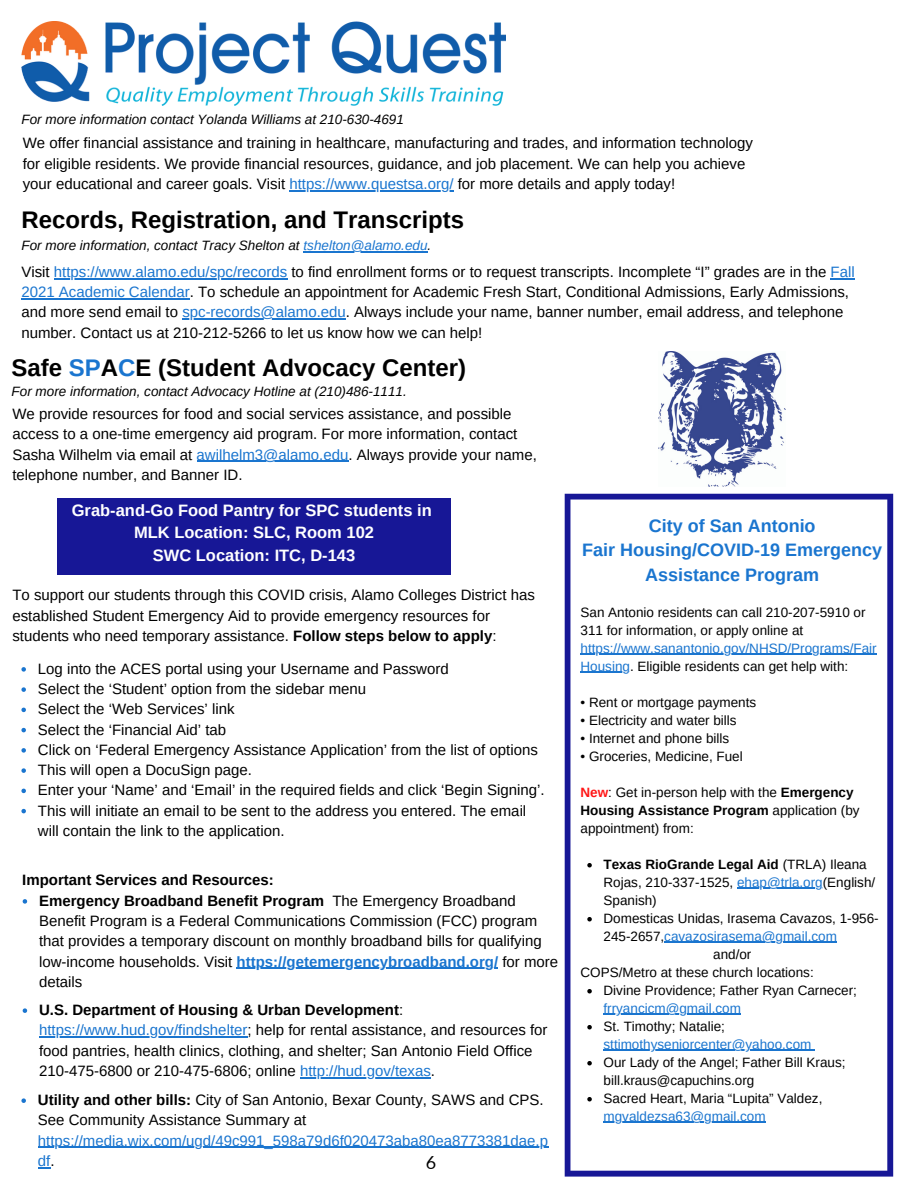
<style>
.page{position:relative;width:918px;height:1188px;background:#fff}
.page>*{position:absolute;margin:0;border:0;box-sizing:border-box;transform-origin:0 0}
.t1{font:700 24px "Arimo";color:#000}
.t2{font:700 18px "Arimo";color:#1a75cf}
.t3{font:18px "Lato";color:#000}
.t4{font:700 16.5px "Arimo";color:#fff}
.t5{font:15px/20.2px "Arimo";color:#000}
.t6{font:700 15px "Arimo";color:#000}
.t7{font:13.5px/18px "Arimo";color:#000}
.t8{font:italic 13.5px "Arimo";color:#000}
.t9{font:13.5px/18px "Arimo";color:#1a75cf}
.t10{font:700 13.5px "Arimo";color:#000}
.s1{color:#1a75cf}
.s2{font-weight:700}
.s3{font-weight:700;color:#1a75cf}
.s4{font-weight:700;color:#ff1616}
.s5{font-weight:400}
.s6{color:#000}
</style>
<div class="page">
<img style="left:21px;top:22px;width:484px;height:83px">
<hr style="left:54px;top:278px;width:233px;height:1px;background:#1a75cf">
<svg style="left:831px;top:278px;width:24px;height:1px"></svg>
<hr style="left:21px;top:298px;width:169px;height:1px;background:#1a75cf">
<hr style="left:182px;top:319px;width:164px;height:1px;background:#1a75cf">
<svg style="left:565px;top:494px;width:328px;height:683px"></svg>
<svg style="left:587px;top:863px;width:5px;height:4px"></svg>
<hr style="left:737px;top:888px;width:86px;height:1px;background:#1a75cf">
<svg style="left:587px;top:917px;width:5px;height:4px"></svg>
<hr style="left:664px;top:942px;width:173px;height:1px;background:#1a75cf">
<svg style="left:587px;top:989px;width:5px;height:4px"></svg>
<hr style="left:604px;top:1014px;width:137px;height:1px;background:#1a75cf">
<svg style="left:587px;top:1025px;width:5px;height:4px"></svg>
<hr style="left:604px;top:1050px;width:208px;height:1px;background:#1a75cf">
<svg style="left:587px;top:1061px;width:5px;height:4px"></svg>
<svg style="left:587px;top:1097px;width:5px;height:4px"></svg>
<hr style="left:604px;top:1122px;width:162px;height:1px;background:#1a75cf">
<hr style="left:581px;top:654px;width:296px;height:1px;background:#1a75cf">
<hr style="left:581px;top:672px;width:49px;height:1px;background:#1a75cf">
<img style="left:658px;top:352px;width:127px;height:135px">
<div style="left:57px;top:498px;width:394px;height:77px;background:#171796"></div>
<hr style="left:289px;top:190px;width:165px;height:1px;background:#1a75cf">
<hr style="left:304px;top:251px;width:124px;height:1px;background:#1a75cf">
<hr style="left:197px;top:461px;width:152px;height:1px;background:#1a75cf">
<svg style="left:23px;top:1008px;width:4px;height:5px"></svg>
<hr style="left:39px;top:1037px;width:208px;height:1px;background:#1a75cf">
<hr style="left:300px;top:1077px;width:131px;height:1px;background:#1a75cf">
<svg style="left:21px;top:1098px;width:5px;height:5px"></svg>
<hr style="left:38px;top:1147px;width:511px;height:1px;background:#1a75cf">
<svg style="left:38px;top:1167px;width:12px;height:1px"></svg>
<svg style="left:23px;top:899px;width:4px;height:5px"></svg>
<hr style="left:237px;top:968px;width:261px;height:1px;background:#1a75cf">
<svg style="left:21px;top:667px;width:5px;height:5px"></svg>
<svg style="left:21px;top:687px;width:5px;height:5px"></svg>
<svg style="left:21px;top:708px;width:5px;height:4px"></svg>
<svg style="left:21px;top:728px;width:5px;height:4px"></svg>
<svg style="left:21px;top:748px;width:5px;height:5px"></svg>
<svg style="left:21px;top:768px;width:5px;height:5px"></svg>
<svg style="left:21px;top:789px;width:5px;height:4px"></svg>
<svg style="left:21px;top:809px;width:5px;height:4px"></svg>
<p class="t8" style="left:21px;top:111px;width:384px">For more information contact Yolanda Williams at 210-630-4691</p>
<p class="t5" style="left:23px;top:133px;width:732px">We offer financial assistance and training in healthcare, manufacturing and trades, and information technology for eligible residents. We provide financial resources, guidance, and job placement. We can help you achieve your educational and career goals. Visit <span class="s1">https://www.questsa.org/</span> for more details and apply today!</p>
<p class="t1" style="left:21px;top:206px;width:444px">Records, Registration, and Transcripts</p>
<p class="t8" style="left:21px;top:238px;width:411px">For more information, contact Tracy Shelton at <span class="s1">tshelton@alamo.edu</span>.</p>
<p class="t5" style="left:21px;top:262px;width:835px">Visit <span class="s1">https://www.alamo.edu/spc/records</span> to find enrollment forms or to request transcripts. Incomplete “I” grades are in the <span class="s1">Fall 2021 Academic Calendar</span>. To schedule an appointment for Academic Fresh Start, Conditional Admissions, Early Admissions, and more send email to <span class="s1">spc-records@alamo.edu</span>. Always include your name, banner number, email address, and telephone number. Contact us at 210-212-5266 to let us know how we can help!</p>
<p class="t1" style="left:12px;top:355px;width:456px">Safe <span class="s1">SP</span>A<span class="s1">C</span>E (Student Advocacy Center)</p>
<p class="t8" style="left:12px;top:384px;width:397px">For more information, contact Advocacy Hotline at (210)486-1111.</p>
<p class="t5" style="left:12px;top:404px;width:526px">We provide resources for food and social services assistance, and possible access to a one-time emergency aid program. For more information, contact Sasha Wilhelm via email at <span class="s1">awilhelm3@alamo.edu</span>. Always provide your name, telephone number, and Banner ID.</p>
<p class="t4" style="left:72px;top:501px;width:361px">Grab-and-Go Food Pantry for SPC students in</p>
<p class="t4" style="left:134px;top:523px;width:242px">MLK Location: SLC, Room 102</p>
<p class="t4" style="left:153px;top:546px;width:204px">SWC Location: ITC, D-143</p>
<p class="t5" style="left:12px;top:585px;width:524px">To support our students through this COVID crisis, Alamo Colleges District has established Student Emergency Aid to provide emergency resources for students who need temporary assistance. <span class="s2">Follow steps below to apply</span>:</p>
<p class="t5" style="left:38px;top:659px;width:412px">Log into the ACES portal using your Username and Password</p>
<p class="t5" style="left:38px;top:679px;width:330px">Select the ‘Student’ option from the sidebar menu</p>
<p class="t5" style="left:38px;top:699px;width:198px">Select the ‘Web Services’ link</p>
<p class="t5" style="left:38px;top:719px;width:190px">Select the ‘Financial Aid’ tab</p>
<p class="t5" style="left:38px;top:740px;width:502px">Click on ‘Federal Emergency Assistance Application’ from the list of options</p>
<p class="t5" style="left:38px;top:760px;width:216px">This will open a DocuSign page.</p>
<p class="t5" style="left:38px;top:780px;width:508px">Enter your ‘Name’ and ‘Email’ in the required fields and click ‘Begin Signing’.</p>
<p class="t5" style="left:38px;top:800px;width:490px">This will initiate an email to be sent to the address you entered. The email will contain the link to the application.</p>
<p class="t6" style="left:22px;top:871px;width:253px">Important Services and Resources:</p>
<p class="t5" style="left:39px;top:891px;width:521px"><span class="s2">Emergency Broadband Benefit Program</span> The Emergency Broadband Benefit Program is a Federal Communications Commission (FCC) program that provides a temporary discount on monthly broadband bills for qualifying low-income households. Visit <span class="s3">https://getemergencybroadband.org/</span> for more details</p>
<p class="t5" style="left:39px;top:1000px;width:510px"><span class="s2">U.S. Department of Housing &amp; Urban Development</span>: <span class="s1">https://www.hud.gov/findshelter</span>; help for rental assistance, and resources for food pantries, health clinics, clothing, and shelter; San Antonio Field Office 210-475-6800 or 210-475-6806; online <span class="s1">http://hud.gov/texas</span>.</p>
<p class="t5" style="left:38px;top:1090px;width:512px"><span class="s2">Utility and other bills:</span> City of San Antonio, Bexar County, SAWS and CPS.<br>See Community Assistance Summary at <span class="s1">https://media.wix.com/ugd/49c991_598a79d6f020473aba80ea8773381dae.p df</span>.</p>
<p class="t3" style="left:426px;top:1152px;width:12px">6</p>
<p class="t2" style="left:649px;top:515px;width:168px">City of San Antonio</p>
<p class="t2" style="left:582px;top:540px;width:301px">Fair Housing/COVID-19 Emergency</p>
<p class="t2" style="left:645px;top:565px;width:175px">Assistance Program</p>
<p class="t7" style="left:581px;top:603px;width:287px">San Antonio residents can call 210-207-5910 or<br>311 for information, or apply online at</p>
<p class="t9" style="left:581px;top:639px;width:298px">https://www.sanantonio.gov/NHSD/Programs/Fair</p>
<p class="t7" style="left:581px;top:657px;width:269px"><span class="s1">Housing</span>. Eligible residents can get help with:</p>
<p class="t7" style="left:581px;top:693px;width:177px">• Rent or mortgage payments</p>
<p class="t7" style="left:581px;top:711px;width:158px">• Electricity and water bills</p>
<p class="t7" style="left:581px;top:729px;width:150px">• Internet and phone bills</p>
<p class="t7" style="left:581px;top:747px;width:164px">• Groceries, Medicine, Fuel</p>
<p class="t7" style="left:581px;top:783px;width:275px"><span class="s4">New</span>: Get in-person help with the <span class="s2">Emergency</span></p>
<p class="t10" style="left:581px;top:802px;width:281px">Housing Assistance Program <span class="s5">application (by</span></p>
<p class="t7" style="left:581px;top:819px;width:115px">appointment) from:</p>
<p class="t7" style="left:604px;top:855px;width:273px"><span class="s2">Texas RioGrande Legal Aid</span> (TRLA) Ileana<br>Rojas, 210-337-1525, <span class="s1">ehap@trla.org</span>(English/<br>Spanish)</p>
<p class="t7" style="left:604px;top:909px;width:277px">Domesticas Unidas, Irasema Cavazos, 1-956-<br>245-2657,<span class="s1">cavazosirasema@gmail.com</span></p>
<p class="t7" style="left:713px;top:945px;width:40px">and/or</p>
<p class="t7" style="left:581px;top:963px;width:235px">COPS/Metro at these church locations:</p>
<p class="t7" style="left:604px;top:981px;width:255px">Divine Providence; Father Ryan Carnecer; <span class="s1">frryancicm@gmail.com</span></p>
<p class="t9" style="left:604px;top:1017px;width:209px"><span class="s6">St. Timothy; Natalie; </span>sttimothyseniorcenter@yahoo.com</p>
<p class="t7" style="left:604px;top:1053px;width:244px">Our Lady of the Angel; Father Bill Kraus; bill.kraus@capuchins.org</p>
<p class="t7" style="left:604px;top:1089px;width:220px">Sacred Heart, Maria “Lupita” Valdez, <span class="s1">mgvaldezsa63@gmail.com</span></p>
</div>
